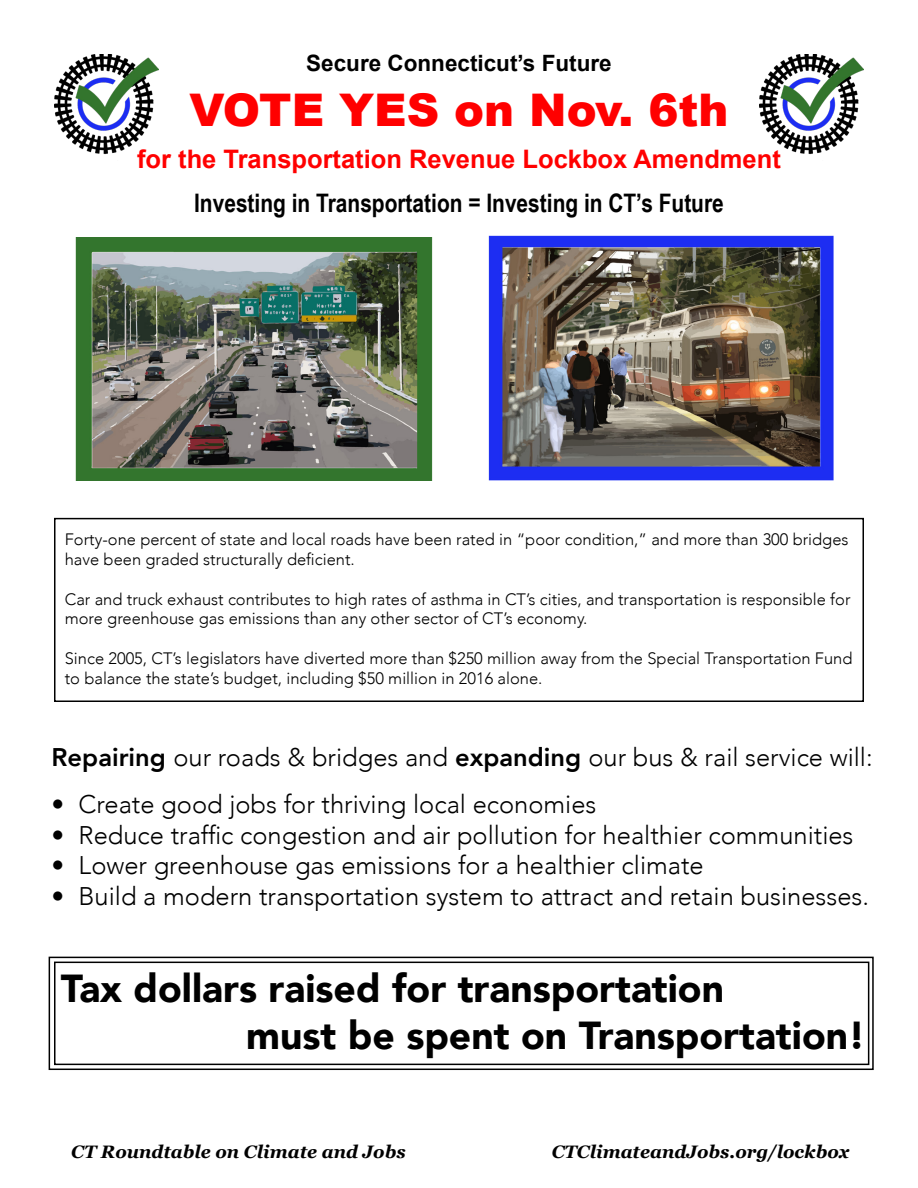
<style>
.page{position:relative;width:918px;height:1188px;background:#fff}
.page>*{position:absolute;margin:0;border:0;box-sizing:border-box;transform-origin:0 0}
.t1{font:900 45px "Arial";color:#f00}
.t2{font:900 39px "Avenir";color:#000}
.t3{font:300 25.5px "Avenir";color:#000}
.t4{font:700 25.5px "Arial Narrow";color:#000}
.t5{font:700 25.5px "Arial";color:#f00}
.t6{font:700 22.5px "Arial";color:#000}
.t7{font:italic 700 18px "Georgia";color:#000}
.t8{font:300 16.5px/19.8px "Avenir";color:#000}
.s1{font-weight:800}
</style>
<div class="page">
<img style="left:759px;top:54px;width:105px;height:101px">
<img style="left:54px;top:54px;width:105px;height:101px">
<img style="left:489px;top:236px;width:344px;height:245px">
<img style="left:76px;top:238px;width:356px;height:243px">
<div style="left:54px;top:518px;width:810px;height:184px;border:2px solid #000"></div>
<div style="left:54px;top:962px;width:815px;height:103px;border:2px solid #000"></div>
<div style="left:49px;top:957px;width:825px;height:113px;border:2px solid #000"></div>
<p class="t6" style="left:306px;top:48px;width:307px">Secure Connecticut’s Future</p>
<p class="t1" style="left:189px;top:77px;width:541px">VOTE YES on Nov. 6th</p>
<p class="t5" style="left:137px;top:142px;width:645px">for the Transportation Revenue Lockbox Amendment</p>
<p class="t4" style="left:194px;top:183px;width:531px">Investing in Transportation = Investing in CT’s Future</p>
<p class="t8" style="left:65px;top:530px;width:785px">Forty-one percent of state and local roads have been rated in “poor condition,” and more than 300 bridges have been graded structurally deficient.</p>
<p class="t8" style="left:65px;top:589px;width:787px">Car and truck exhaust contributes to high rates of asthma in CT’s cities, and transportation is responsible for more greenhouse gas emissions than any other sector of CT’s economy.</p>
<p class="t8" style="left:65px;top:648px;width:789px">Since 2005, CT’s legislators have diverted more than $250 million away from the Special Transportation Fund to balance the state’s budget, including $50 million in 2016 alone.</p>
<p class="t3" style="left:52px;top:743px;width:823px"><span class="s1">Repairing</span> our roads &amp; bridges and <span class="s1">expanding</span> our bus &amp; rail service will:</p>
<p class="t3" style="left:52px;top:789px;width:546px">• Create good jobs for thriving local economies</p>
<p class="t3" style="left:52px;top:820px;width:803px">• Reduce traffic congestion and air pollution for healthier communities</p>
<p class="t3" style="left:52px;top:850px;width:654px">• Lower greenhouse gas emissions for a healthier climate</p>
<p class="t3" style="left:52px;top:881px;width:819px">• Build a modern transportation system to attract and retain businesses.</p>
<p class="t2" style="left:61px;top:955px;width:665px">Tax dollars raised for transportation</p>
<p class="t2" style="left:246px;top:1002px;width:621px">must be spent on Transportation!</p>
<p class="t7" style="left:71px;top:1139px;width:336px">CT Roundtable on Climate and Jobs</p>
<p class="t7" style="left:552px;top:1139px;width:299px">CTClimateandJobs.org/lockbox</p>
</div>
